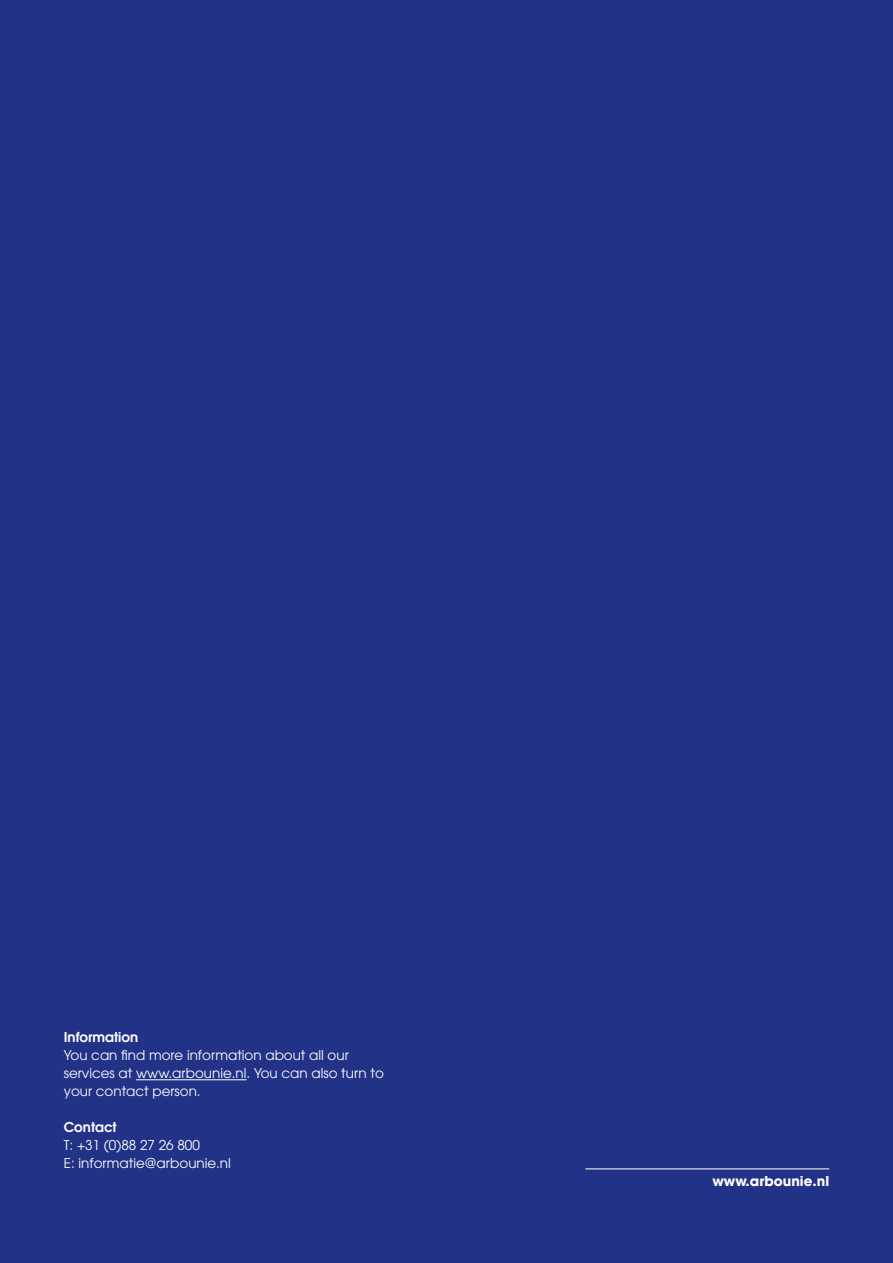
<style>
.page{position:relative;width:893px;height:1263px;background:#223387}
.page>*{position:absolute;margin:0;border:0;box-sizing:border-box;transform-origin:0 0}
._06A_Platte_tekts_AG_Book_9pt{font:13.5px/18px "ITC Avant Garde Pro";color:#fff}
._06A_Platte_tekts_AG_Book_9pt-2{font:600 13.5px "ITC Avant Garde Pro";color:#fff}
._03_URL_AG_Bold_9pt{font:700 13.5px "ITC Avant Garde Pro";color:#fff}
</style>
<div class="page">
<hr style="left:585px;top:1168px;width:244px;height:1px;background:#fff">
<hr style="left:136px;top:1079px;width:111px;height:1px;background:#fff">
<p class="_06A_Platte_tekts_AG_Book_9pt-2" style="left:64px;top:1029px;width:76px">Information</p>
<p class="_06A_Platte_tekts_AG_Book_9pt" style="left:64px;top:1046px;width:322px">You can find more information about all our services at www.arbounie.nl. You can also turn to your contact person.</p>
<p class="_06A_Platte_tekts_AG_Book_9pt-2" style="left:64px;top:1119px;width:54px">Contact</p>
<p class="_06A_Platte_tekts_AG_Book_9pt" style="left:64px;top:1136px;width:138px">T: +31 (0)88 27 26 800</p>
<p class="_06A_Platte_tekts_AG_Book_9pt" style="left:64px;top:1154px;width:169px">E: informatie@arbounie.nl</p>
<p class="_03_URL_AG_Bold_9pt" style="left:712px;top:1172px;width:118px">www.arbounie.nl</p>
</div>
